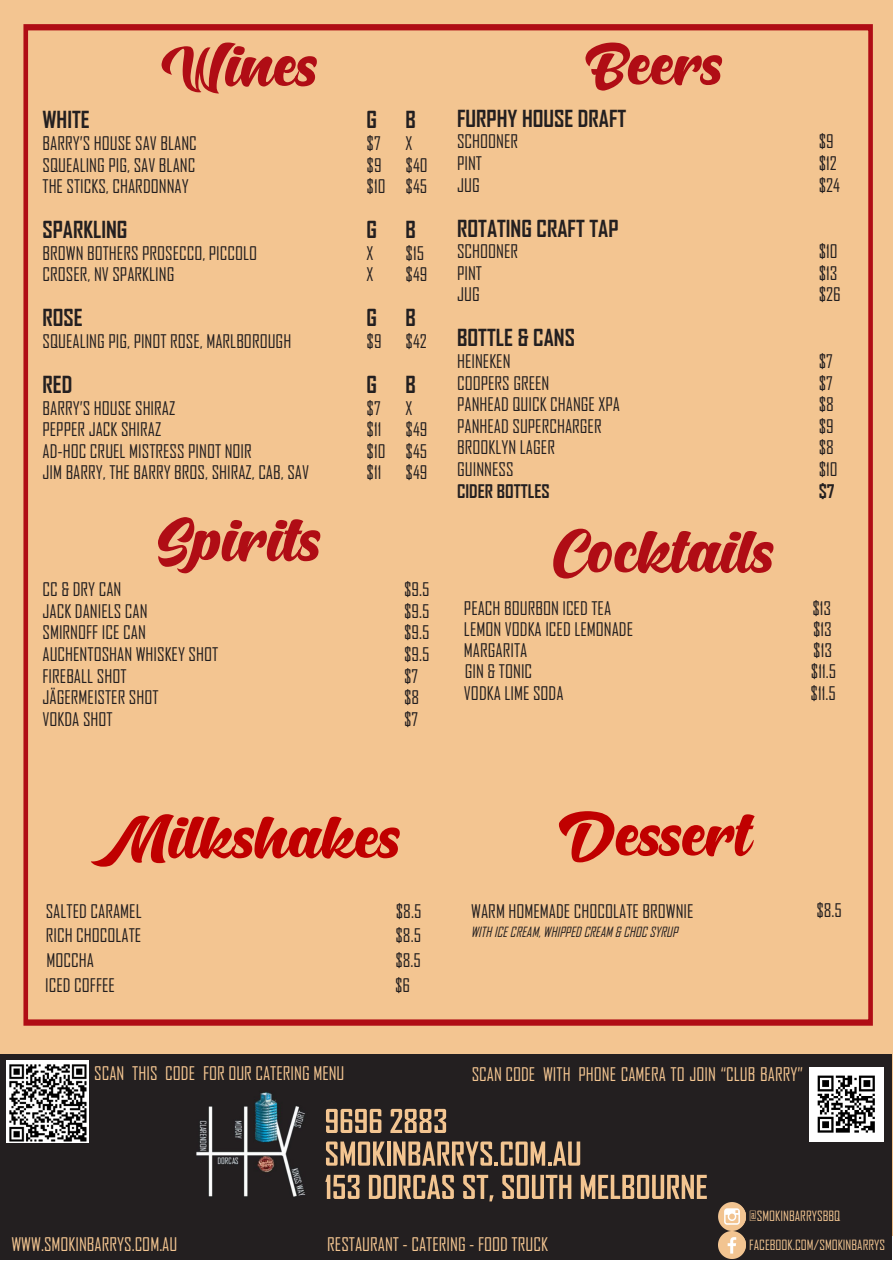
<style>
.page{position:relative;width:893px;height:1263px;background:#fff}
.page>*{position:absolute;margin:0;border:0;box-sizing:border-box;transform-origin:0 0}
.t1{font:90.6px "Hunters";color:#b00d15}
.t2{font:90px "Hunters";color:#c00000}
.t3{font:88.2px "Hunters";color:#b00d15}
.t4{font:87.3px "Hunters";color:#b00d15}
.t5{font:700 22.5px "Agency FB";color:#231f20}
.t6{font:18px "Agency FB";color:#231f20}
.t7{font:18px "Agency FB";color:#231f20}
.t8{font:18px "Agency FB";color:#f3c591}
.t9{font:18px "Agency FB";color:#f3c591}
.t10{font:18px "Agency FB";color:#231f1f}
.t11{font:700 18px "Agency FB";color:#231f20}
.t12{font:700 18px "Agency FB";color:#231f20}
.t13{font:13.5px "Agency FB";color:#f3c591}
.t14{font:italic 13.5px "Agency FB";color:#231f20}
.s1{font-style:inherit}
</style>
<div class="page">
<div style="left:0;top:0;width:893px;height:1235px;background:#f3c591"></div>
<div style="left:23px;top:25px;width:850px;height:1000px;border:5px solid #b00d15"></div>
<div style="left:0;top:1054px;width:892px;height:206px;background:#231f20"></div>
<img style="left:196px;top:1092px;width:110px;height:105px">
<svg style="left:325px;top:1175px;width:34px;height:24px"></svg>
<svg style="left:369px;top:1175px;width:85px;height:24px"></svg>
<svg style="left:463px;top:1175px;width:31px;height:26px"></svg>
<svg style="left:502px;top:1175px;width:69px;height:24px"></svg>
<svg style="left:581px;top:1175px;width:126px;height:24px"></svg>
<svg style="left:326px;top:1141px;width:59px;height:25px"></svg>
<hr style="left:387px;top:1141px;width:3px;height:25px;background:#f3c591">
<svg style="left:393px;top:1141px;width:187px;height:25px"></svg>
<svg style="left:326px;top:1109px;width:55px;height:24px"></svg>
<svg style="left:390px;top:1109px;width:56px;height:24px"></svg>
<img style="left:810px;top:1067px;width:74px;height:75px">
<img style="left:719px;top:1209px;width:27px;height:49px">
<img style="left:720px;top:1203px;width:26px;height:26px">
<img style="left:7px;top:1060px;width:82px;height:83px">
<h3 class="t3" style="left:153px;top:25px;width:167px">Wines</h3>
<p class="t5" style="left:43px;top:106px;width:49px">WHITE</p>
<p class="t5" style="left:367px;top:106px;width:12px">G</p>
<p class="t5" style="left:406px;top:106px;width:12px">B</p>
<p class="t6" style="left:43px;top:132px;width:156px">BARRY’S HOUSE SAV BLANC</p>
<p class="t6" style="left:367px;top:132px;width:16px">$7</p>
<p class="t6" style="left:406px;top:132px;width:8px">X</p>
<p class="t6" style="left:43px;top:154px;width:154px">SQUEALING PIG, SAV BLANC</p>
<p class="t6" style="left:367px;top:154px;width:17px">$9</p>
<p class="t6" style="left:406px;top:154px;width:24px">$40</p>
<p class="t6" style="left:43px;top:175px;width:148px">THE STICKS, CHARDONNAY</p>
<p class="t6" style="left:367px;top:175px;width:62px">$10 $45</p>
<p class="t5" style="left:43px;top:216px;width:86px">SPARKLING</p>
<p class="t5" style="left:367px;top:216px;width:12px">G</p>
<p class="t5" style="left:406px;top:216px;width:12px">B</p>
<p class="t6" style="left:43px;top:242px;width:216px">BROWN BOTHERS PROSECCO, PICCOLO</p>
<p class="t6" style="left:367px;top:242px;width:8px">X</p>
<p class="t6" style="left:406px;top:242px;width:20px">$15</p>
<p class="t6" style="left:43px;top:264px;width:133px">CROSER, NV SPARKLING</p>
<p class="t6" style="left:367px;top:264px;width:8px">X</p>
<p class="t6" style="left:406px;top:264px;width:23px">$49</p>
<p class="t5" style="left:43px;top:304px;width:42px">ROSE</p>
<p class="t5" style="left:367px;top:304px;width:12px">G</p>
<p class="t5" style="left:406px;top:304px;width:12px">B</p>
<p class="t6" style="left:43px;top:330px;width:250px">SQUEALING PIG, PINOT ROSE, MARLBOROUGH</p>
<p class="t6" style="left:367px;top:330px;width:17px">$9</p>
<p class="t6" style="left:406px;top:330px;width:23px">$42</p>
<p class="t5" style="left:43px;top:371px;width:31px">RED</p>
<p class="t5" style="left:367px;top:371px;width:12px">G</p>
<p class="t5" style="left:406px;top:371px;width:12px">B</p>
<p class="t6" style="left:43px;top:397px;width:134px">BARRY’S HOUSE SHIRAZ</p>
<p class="t6" style="left:367px;top:397px;width:16px">$7</p>
<p class="t6" style="left:406px;top:397px;width:8px">X</p>
<p class="t6" style="left:43px;top:418px;width:120px">PEPPER JACK SHIRAZ</p>
<p class="t6" style="left:367px;top:418px;width:16px">$11</p>
<p class="t6" style="left:406px;top:418px;width:23px">$49</p>
<p class="t7" style="left:43px;top:440px;width:211px">AD-HOC CRUEL MISTRESS <span class="s1">PINOT NOIR</span></p>
<p class="t6" style="left:367px;top:440px;width:62px">$10 $45</p>
<p class="t6" style="left:43px;top:462px;width:268px">JIM BARRY, THE BARRY BROS, SHIRAZ, CAB, SAV</p>
<p class="t6" style="left:367px;top:462px;width:16px">$11</p>
<p class="t6" style="left:406px;top:462px;width:23px">$49</p>
<h1 class="t1" style="left:156px;top:498px;width:167px">Spirits</h1>
<p class="t6" style="left:43px;top:578px;width:80px">CC &amp; DRY CAN</p>
<p class="t6" style="left:404px;top:578px;width:27px">$9.5</p>
<p class="t6" style="left:43px;top:600px;width:107px">JACK DANIELS CAN</p>
<p class="t6" style="left:404px;top:600px;width:27px">$9.5</p>
<p class="t6" style="left:43px;top:622px;width:105px">SMIRNOFF ICE CAN</p>
<p class="t6" style="left:404px;top:622px;width:27px">$9.5</p>
<p class="t6" style="left:43px;top:643px;width:177px">AUCHENTOSHAN W<span class="s1">H</span>ISK<span class="s1">E</span>Y SHOT</p>
<p class="t6" style="left:404px;top:643px;width:27px">$9.5</p>
<p class="t6" style="left:43px;top:665px;width:85px">FIREBALL SHOT</p>
<p class="t6" style="left:404px;top:665px;width:16px">$7</p>
<p class="t6" style="left:43px;top:686px;width:118px">JÄGERMEISTER SHOT</p>
<p class="t6" style="left:404px;top:686px;width:17px">$8</p>
<p class="t6" style="left:43px;top:708px;width:72px">VOKDA SHOT</p>
<p class="t6" style="left:404px;top:708px;width:16px">$7</p>
<h3 class="t4" style="left:578px;top:24px;width:146px">Beers</h3>
<p class="t5" style="left:457px;top:104px;width:171px">FURPHY HOUSE DRAFT</p>
<p class="t6" style="left:457px;top:131px;width:63px">SCHOONER</p>
<p class="t6" style="left:819px;top:131px;width:17px">$9</p>
<p class="t6" style="left:457px;top:152px;width:27px">PINT</p>
<p class="t6" style="left:819px;top:152px;width:20px">$12</p>
<p class="t6" style="left:457px;top:174px;width:24px">JUG</p>
<p class="t6" style="left:819px;top:174px;width:23px">$24</p>
<p class="t5" style="left:457px;top:214px;width:163px">ROTATING CRAFT TAP</p>
<p class="t6" style="left:457px;top:240px;width:63px">SCHOONER</p>
<p class="t6" style="left:819px;top:240px;width:20px">$10</p>
<p class="t6" style="left:457px;top:262px;width:27px">PINT</p>
<p class="t6" style="left:819px;top:262px;width:20px">$13</p>
<p class="t6" style="left:457px;top:284px;width:24px">JUG</p>
<p class="t6" style="left:819px;top:284px;width:24px">$26</p>
<p class="t5" style="left:457px;top:324px;width:119px">BOTTLE &amp; CANS</p>
<p class="t6" style="left:457px;top:350px;width:55px">HEINEKEN</p>
<p class="t6" style="left:819px;top:350px;width:16px">$7</p>
<p class="t6" style="left:457px;top:372px;width:94px">COOPERS GREEN</p>
<p class="t6" style="left:819px;top:372px;width:16px">$7</p>
<p class="t6" style="left:457px;top:393px;width:164px">PANHEAD QUICK CHANGE XPA</p>
<p class="t6" style="left:819px;top:393px;width:17px">$8</p>
<p class="t6" style="left:457px;top:415px;width:146px">PANHEAD SUPERCHARGER</p>
<p class="t6" style="left:819px;top:415px;width:17px">$9</p>
<p class="t6" style="left:457px;top:437px;width:99px">BROOKLYN LAGER</p>
<p class="t6" style="left:819px;top:437px;width:17px">$8</p>
<p class="t6" style="left:457px;top:458px;width:58px">GUINNESS</p>
<p class="t6" style="left:819px;top:458px;width:20px">$10</p>
<p class="t11" style="left:457px;top:480px;width:94px"><span class="s1">CIDER</span> BOTTLES</p>
<p class="t12" style="left:819px;top:480px;width:17px">$7</p>
<h1 class="t1" style="left:541px;top:509px;width:235px">Cocktails</h1>
<p class="t7" style="left:464px;top:597px;width:149px">PEACH BOURBON ICED TEA</p>
<p class="t7" style="left:812px;top:597px;width:20px">$13</p>
<p class="t7" style="left:464px;top:618px;width:171px">LEMON VODKA ICED LEMONADE</p>
<p class="t7" style="left:813px;top:618px;width:20px">$13</p>
<p class="t7" style="left:464px;top:639px;width:65px">MARGARITA</p>
<p class="t7" style="left:813px;top:639px;width:20px">$13</p>
<p class="t7" style="left:465px;top:661px;width:69px">GIN &amp; TONIC</p>
<p class="t7" style="left:811px;top:661px;width:27px">$11.5</p>
<p class="t7" style="left:464px;top:682px;width:101px">VODKA LIME SODA</p>
<p class="t7" style="left:811px;top:682px;width:27px">$11.5</p>
<h2 class="t2" style="left:91px;top:795px;width:312px">Milkshakes</h2>
<h2 class="t2" style="left:558px;top:793px;width:195px">Dessert</h2>
<p class="t7" style="left:471px;top:900px;width:224px">WARM HOMEMADE CHOCOLATE BROWNIE</p>
<p class="t7" style="left:816px;top:899px;width:27px">$8.5</p>
<p class="t14" style="left:471px;top:924px;width:212px">WITH ICE CREAM, WHIPPED CREAM &amp; CHOC SYRUP</p>
<p class="t10" style="left:47px;top:949px;width:49px">MOCCHA</p>
<p class="t10" style="left:395px;top:949px;width:27px">$8.5</p>
<p class="t10" style="left:45px;top:975px;width:71px">ICED COFFEE</p>
<p class="t10" style="left:395px;top:974px;width:17px">$6</p>
<p class="t7" style="left:46px;top:900px;width:97px">SALTED CARAMEL</p>
<p class="t7" style="left:396px;top:900px;width:27px">$8.5</p>
<p class="t7" style="left:46px;top:924px;width:97px">RICH CHOCOLATE</p>
<p class="t7" style="left:395px;top:924px;width:27px">$8.5</p>
<p class="t9" style="left:94px;top:1063px;width:252px"><span class="s1">SCAN THIS CODE</span> FOR OUR CATERING MENU</p>
<p class="t8" style="left:472px;top:1063px;width:333px">SCAN CODE WITH <span class="s1">PHONE CAMERA</span> TO JOIN “CLUB BARRY”</p>
<p class="t13" style="left:749px;top:1207px;width:92px">@SMOKINBARRYSBBQ</p>
<p class="t8" style="left:11px;top:1233px;width:167px">WWW.SMOKINBARRYS.COM.AU</p>
<p class="t8" style="left:327px;top:1233px;width:222px">RESTAURANT - CATERING - FOOD TRUCK</p>
<p class="t13" style="left:749px;top:1237px;width:137px">FACEBOOK.COM/SMOKINBARRYS</p>
</div>
